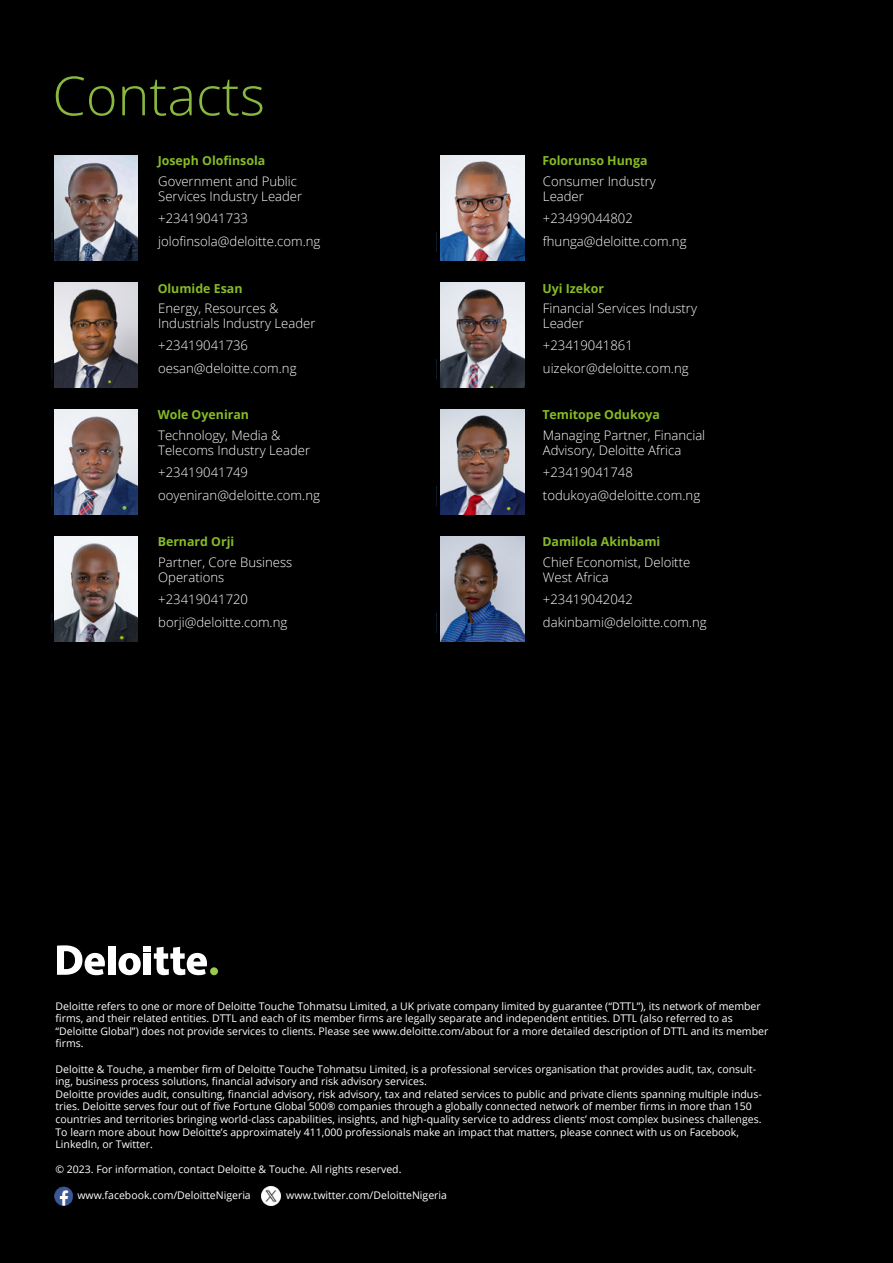
<style>
.page{position:relative;width:893px;height:1263px;background:#000}
.page>*{position:absolute;margin:0;border:0;box-sizing:border-box;transform-origin:0 0}
.t1{font:300 54px "Open Sans";color:#8ab73f}
.t2{font:300 13.05px/15px "Open Sans";color:#fff}
.t3{font:700 12.45px "Open Sans";color:#86bc25}
.t4{font:10.5px/12.6px "Open Sans";color:#fff}
</style>
<div class="page">
<div style="left:108px;top:946px;width:7px;height:29px;background:#fff"></div>
<svg style="left:118px;top:946px;width:89px;height:29px"></svg>
<div style="left:210px;top:967px;width:8px;height:8px;background:#99ca49;border-radius:50%"></div>
<svg style="left:57px;top:945px;width:48px;height:30px"></svg>
<img style="left:54px;top:1186px;width:18px;height:19px">
<img style="left:262px;top:1186px;width:18px;height:19px">
<img style="left:52px;top:155px;width:81px;height:97px">
<img style="left:52px;top:409px;width:81px;height:97px">
<img style="left:52px;top:282px;width:81px;height:97px">
<img style="left:52px;top:536px;width:81px;height:97px">
<img style="left:436px;top:155px;width:82px;height:97px">
<img style="left:436px;top:409px;width:82px;height:97px">
<img style="left:436px;top:282px;width:82px;height:97px">
<img style="left:436px;top:536px;width:82px;height:97px">
<img style="left:54px;top:283px;width:84px;height:104px">
<img style="left:54px;top:537px;width:84px;height:104px">
<img style="left:441px;top:283px;width:83px;height:104px">
<img style="left:441px;top:537px;width:83px;height:104px">
<img style="left:54px;top:156px;width:84px;height:104px">
<img style="left:54px;top:410px;width:84px;height:104px">
<img style="left:441px;top:156px;width:83px;height:104px">
<img style="left:441px;top:410px;width:83px;height:104px">
<h1 class="t1" style="left:52px;top:59px;width:214px">Contacts</h1>
<p class="t3" style="left:158px;top:152px;width:109px">Joseph Olofinsola</p>
<p class="t3" style="left:542px;top:152px;width:107px">Folorunso Hunga</p>
<p class="t2" style="left:158px;top:173px;width:146px">Government and Public<br>Services Industry Leader</p>
<p class="t2" style="left:543px;top:173px;width:114px">Consumer Industry<br>Leader</p>
<p class="t2" style="left:158px;top:211px;width:91px">+23419041733</p>
<p class="t2" style="left:543px;top:211px;width:91px">+23499044802</p>
<p class="t2" style="left:158px;top:234px;width:164px">jolofinsola@deloitte.com.ng</p>
<p class="t2" style="left:543px;top:234px;width:145px">fhunga@deloitte.com.ng</p>
<p class="t3" style="left:158px;top:279px;width:86px">Olumide Esan</p>
<p class="t3" style="left:542px;top:279px;width:63px">Uyi Izekor</p>
<p class="t2" style="left:158px;top:300px;width:159px">Energy, Resources &amp;<br>Industrials Industry Leader</p>
<p class="t2" style="left:543px;top:300px;width:156px">Financial Services Industry<br>Leader</p>
<p class="t2" style="left:158px;top:338px;width:91px">+23419041736</p>
<p class="t2" style="left:543px;top:338px;width:91px">+23419041861</p>
<p class="t2" style="left:158px;top:361px;width:140px">oesan@deloitte.com.ng</p>
<p class="t2" style="left:543px;top:361px;width:147px">uizekor@deloitte.com.ng</p>
<p class="t3" style="left:158px;top:406px;width:93px">Wole Oyeniran</p>
<p class="t3" style="left:542px;top:406px;width:119px">Temitope Odukoya</p>
<p class="t2" style="left:158px;top:427px;width:153px">Technology, Media &amp;<br>Telecoms Industry Leader</p>
<p class="t2" style="left:543px;top:427px;width:164px">Managing Partner, Financial<br>Advisory, Deloitte Africa</p>
<p class="t2" style="left:158px;top:464px;width:91px">+23419041749</p>
<p class="t2" style="left:543px;top:464px;width:91px">+23419041748</p>
<p class="t2" style="left:158px;top:487px;width:163px">ooyeniran@deloitte.com.ng</p>
<p class="t2" style="left:543px;top:488px;width:159px">todukoya@deloitte.com.ng</p>
<p class="t3" style="left:158px;top:533px;width:78px">Bernard Orji</p>
<p class="t3" style="left:542px;top:533px;width:119px">Damilola Akinbami</p>
<p class="t2" style="left:158px;top:554px;width:136px">Partner, Core Business<br>Operations</p>
<p class="t2" style="left:543px;top:554px;width:149px">Chief Economist, Deloitte<br>West Africa</p>
<p class="t2" style="left:158px;top:592px;width:91px">+23419041720</p>
<p class="t2" style="left:543px;top:591px;width:91px">+23419042042</p>
<p class="t2" style="left:158px;top:615px;width:131px">borji@deloitte.com.ng</p>
<p class="t2" style="left:543px;top:615px;width:165px">dakinbami@deloitte.com.ng</p>
<p class="t4" style="left:56px;top:999px;width:714px">Deloitte refers to one or more of Deloitte Touche Tohmatsu Limited, a UK private company limited by guarantee (“DTTL”), its network of member firms, and their related entities. DTTL and each of its member firms are legally separate and independent entities. DTTL (also referred to as “Deloitte Global”) does not provide services to clients. Please see www.deloitte.com/about for a more detailed description of DTTL and its member firms.</p>
<p class="t4" style="left:56px;top:1062px;width:708px">Deloitte &amp; Touche, a member firm of Deloitte Touche Tohmatsu Limited, is a professional services organisation that provides audit, tax, consult&shy;ing, business process solutions, financial advisory and risk advisory services.<br>Deloitte provides audit, consulting, financial advisory, risk advisory, tax and related services to public and private clients spanning multiple indus&shy;tries. Deloitte serves four out of five Fortune Global 500® companies through a globally connected network of member firms in more than 150 countries and territories bringing world-class capabilities, insights, and high-quality service to address clients’ most complex business challenges.<br>To learn more about how Deloitte’s approximately 411,000 professionals make an impact that matters, please connect with us on Facebook, LinkedIn, or Twitter.</p>
<p class="t4" style="left:56px;top:1163px;width:347px">© 2023. For information, contact Deloitte &amp; Touche. All rights reserved.</p>
<p class="t4" style="left:77px;top:1188px;width:175px">www.facebook.com/DeloitteNigeria</p>
<p class="t4" style="left:286px;top:1188px;width:162px">www.twitter.com/DeloitteNigeria</p>
</div>
